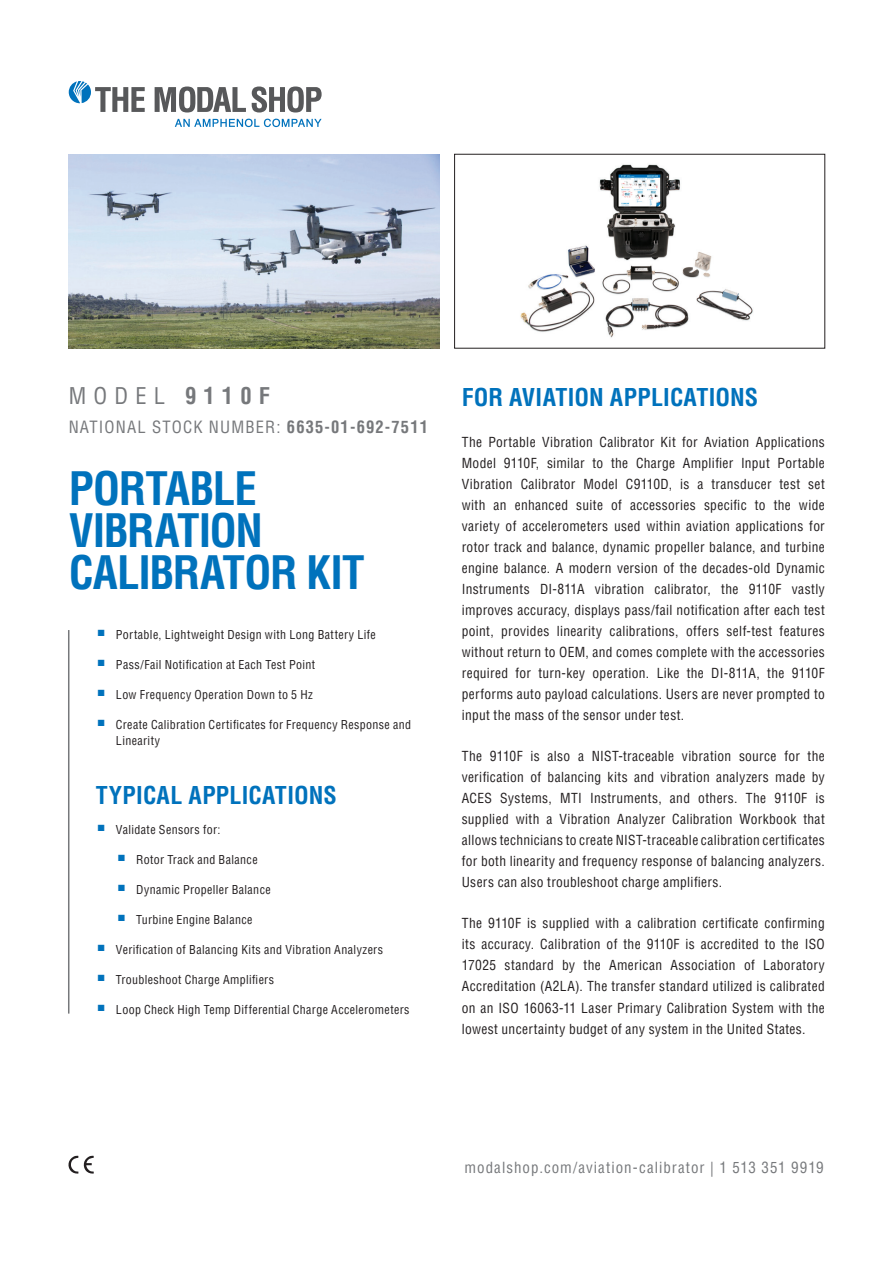
<style>
.page{position:relative;width:893px;height:1263px;background:#fff}
.page>*{position:absolute;margin:0;border:0;box-sizing:border-box;transform-origin:0 0}
.t1{font:700 condensed 45px/42px "Helvetica LT Pro";letter-spacing:-.025em;color:#0072bc}
.t2{font:700 condensed 24px "Helvetica LT Pro";letter-spacing:.01em;color:#0072bc}
.t3{font:condensed 22.5px "Helvetica LT Pro";letter-spacing:.32em;color:#76787b}
.t4{font:condensed 16.5px "Helvetica LT Pro";letter-spacing:.07em;color:#76787b}
.t5{font:condensed 15px "Helvetica LT Pro";letter-spacing:.07em;color:#76787b}
.t6{font:condensed 13.5px/21px "Helvetica LT Pro";letter-spacing:.025em;color:#231f20;text-align:justify}
.t7{font:condensed 12px/16.5px "Helvetica LT Pro";letter-spacing:.03em;color:#231f20}
.s1{font-weight:700}
</style>
<div class="page">
<svg style="left:68px;top:1156px;width:26px;height:18px"></svg>
<img style="left:520px;top:164px;width:233px;height:174px">
<div style="left:454px;top:154px;width:371px;height:194px;border:1px solid #231f20"></div>
<img style="left:69px;top:154px;width:370px;height:194px">
<svg style="left:175px;top:119px;width:147px;height:8px"></svg>
<svg style="left:155px;top:86px;width:91px;height:27px"></svg>
<svg style="left:252px;top:86px;width:70px;height:27px"></svg>
<svg style="left:69px;top:81px;width:76px;height:31px"></svg>
<hr style="left:68px;top:630px;width:1px;height:383px;background:#76787b">
<h3 class="t3" style="left:69px;top:382px;width:203px">MODEL <span class="s1">9110F</span></h3>
<p class="t4" style="left:69px;top:417px;width:361px">NATIONAL STOCK NUMBER: <span class="s1">6635-01-692-7511</span></p>
<h1 class="t1" style="left:69px;top:466px;width:297px">PORTABLE<br>VIBRATION<br>CALIBRATOR KIT</h1>
<p class="t7" style="left:98px;top:626px;width:279px"><sup>■</sup> Portable, Lightweight Design with Long Battery Life</p>
<p class="t7" style="left:98px;top:656px;width:219px"><sup>■</sup> Pass/Fail Notification at Each Test Point</p>
<p class="t7" style="left:98px;top:686px;width:216px"><sup>■</sup> Low Frequency Operation Down to 5 Hz</p>
<p class="t7" style="left:116px;top:716px;width:297px;text-indent:-18px"><sup>■</sup> Create Calibration Certificates for Frequency Response and<br>Linearity</p>
<h2 class="t2" style="left:96px;top:779px;width:242px">TYPICAL APPLICATIONS</h2>
<p class="t7" style="left:98px;top:821px;width:124px"><sup>■</sup> Validate Sensors for:</p>
<p class="t7" style="left:118px;top:851px;width:141px"><sup>■</sup> Rotor Track and Balance</p>
<p class="t7" style="left:118px;top:881px;width:154px"><sup>■</sup> Dynamic Propeller Balance</p>
<p class="t7" style="left:118px;top:911px;width:136px"><sup>■</sup> Turbine Engine Balance</p>
<p class="t7" style="left:98px;top:941px;width:287px"><sup>■</sup> Verification of Balancing Kits and Vibration Analyzers</p>
<p class="t7" style="left:98px;top:971px;width:178px"><sup>■</sup> Troubleshoot Charge Amplifiers</p>
<p class="t7" style="left:98px;top:1001px;width:313px"><sup>■</sup> Loop Check High Temp Differential Charge Accelerometers</p>
<h2 class="t2" style="left:462px;top:381px;width:298px">FOR AVIATION APPLICATIONS</h2>
<p class="t6" style="left:462px;top:431px;width:365px">The Portable Vibration Calibrator Kit for Aviation Applications Model 9110F, similar to the Charge Amplifier Input Portable Vibration Calibrator Model C9110D, is a transducer test set with an enhanced suite of accessories specific to the wide variety of accelerometers used within aviation applications for rotor track and balance, dynamic propeller balance, and turbine engine balance. A modern version of the decades-old Dynamic Instruments DI‑811A vibration calibrator, the 9110F vastly improves accuracy, displays pass/fail notification after each test point, provides linearity calibrations, offers self-test features without return to OEM, and comes complete with the accessories required for turn-key operation. Like the DI‑811A, the 9110F performs auto payload calculations. Users are never prompted to input the mass of the sensor under test.</p>
<p class="t6" style="left:462px;top:746px;width:365px">The 9110F is also a NIST-traceable vibration source for the verification of balancing kits and vibration analyzers made by ACES Systems, MTI Instruments, and others. The 9110F is supplied with a Vibration Analyzer Calibration Workbook that allows technicians to create NIST-traceable calibration certificates for both linearity and frequency response of balancing analyzers.<br>Users can also troubleshoot charge amplifiers.</p>
<p class="t6" style="left:462px;top:913px;width:365px">The 9110F is supplied with a calibration certificate confirming its accuracy. Calibration of the 9110F is accredited to the ISO 17025 standard by the American Association of Laboratory Accreditation (A2LA). The transfer standard utilized is calibrated on an ISO 16063-11 Laser Primary Calibration System with the lowest uncertainty budget of any system in the United States.</p>
<p class="t5" style="left:464px;top:1158px;width:361px">modalshop.com/aviation-calibrator | 1 513 351 9919</p>
</div>
